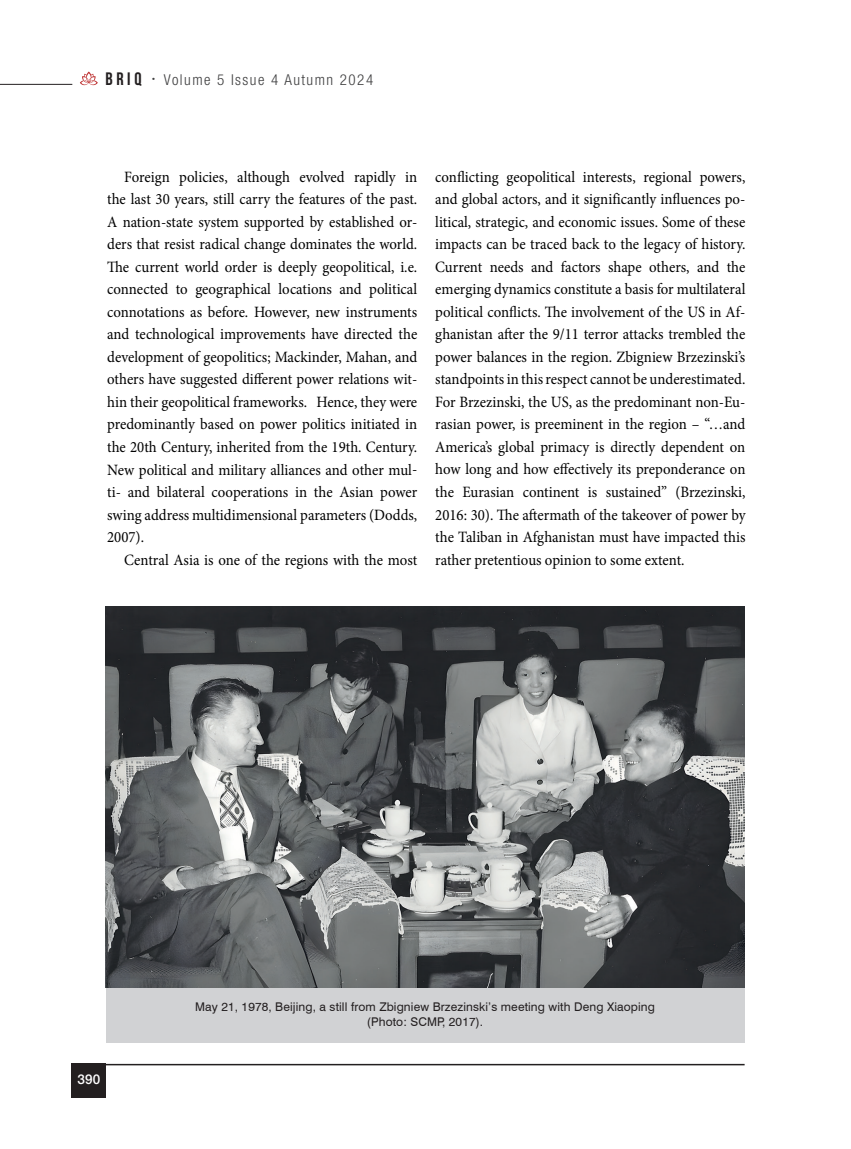
<style>
.page{position:relative;width:851px;height:1149px;background:#fff}
.page>*{position:absolute;margin:0;border:0;box-sizing:border-box;transform-origin:0 0}
.t1{font:15.75px/22.5px "Minion Pro";color:#000001;text-align:justify;scale:.94 1}
.t2{font:300 condensed 15px "Helvetica Neue LT Com";letter-spacing:.1em;color:#3e3e3f}
.t3{font:500 13.5px "Helvetica Neue LT Pro";color:#fff}
.t4{font:12px/15px "Swiss 721 BT";letter-spacing:.01em;color:#231f20;text-align:center}
.s1{font-family:"Bebas Neue";font-weight:700;font-stretch:normal;font-size:18px;color:#231f20}
</style>
<div class="page">
<hr style="left:72px;top:1063px;width:672px;height:1px;background:#231f20">
<hr style="left:0;top:84px;width:72px;height:1px;background:#231f20">
<svg style="left:80px;top:71px;width:18px;height:14px"></svg>
<div style="left:72px;top:1063px;width:34px;height:34px;background:#231f20"></div>
<div style="left:106px;top:986px;width:638px;height:56px;background:#d1d2d4"></div>
<img style="left:106px;top:606px;width:638px;height:380px">
<p class="t2" style="left:105px;top:71px;width:269px"><span class="s1">BRIq</span> <sup>•</sup> Volume 5 Issue 4 Autumn 2024</p>
<p class="t1" style="left:107px;top:165px;width:331px;text-indent:17px">Foreign policies, although evolved rapidly in the last 30 years, still carry the features of the past.<br>A nation-state system supported by established or&shy;ders that resist radical change dominates the world.<br>The current world order is deeply geopolitical, i.e. connected to geographical locations and political connotations as before. However, new instruments and technological improvements have directed the development of geopolitics; Mackinder, Mahan, and others have suggested different power relations wit&shy;hin their geopolitical frameworks. Hence, they were predominantly based on power politics initiated in the 20th Century, inherited from the 19th. Century.<br>New political and military alliances and other mul&shy;ti- and bilateral cooperations in the Asian power swing address multidimensional parameters (Dodds, 2007).</p>
<p class="t1" style="left:124px;top:548px;width:313px">Central Asia is one of the regions with the most</p>
<p class="t1" style="left:435px;top:165px;width:331px">conflicting geopolitical interests, regional powers, and global actors, and it significantly influences po&shy;litical, strategic, and economic issues. Some of these impacts can be traced back to the legacy of history.<br>Current needs and factors shape others, and the emerging dynamics constitute a basis for multilateral political conflicts. The involvement of the US in Af&shy;ghanistan after the 9/11 terror attacks trembled the power balances in the region. Zbigniew Brzezinski’s standpoints in this respect cannot be underestimated.<br>For Brzezinski, the US, as the predominant non-Eu&shy;rasian power, is preeminent in the region – “…and America’s global primacy is directly dependent on how long and how effectively its preponderance on the Eurasian continent is sustained” (Brzezinski, 2016: 30). The aftermath of the takeover of power by the Taliban in Afghanistan must have impacted this rather pretentious opinion to some extent.</p>
<p class="t3" style="left:78px;top:1070px;width:24px">390</p>
<p class="t4" style="left:195px;top:998px;width:461px">May 21, 1978, Beijing, a still from Zbigniew Brzezinski’s meeting with Deng Xiaoping (Photo: SCMP, 2017).</p>
</div>
